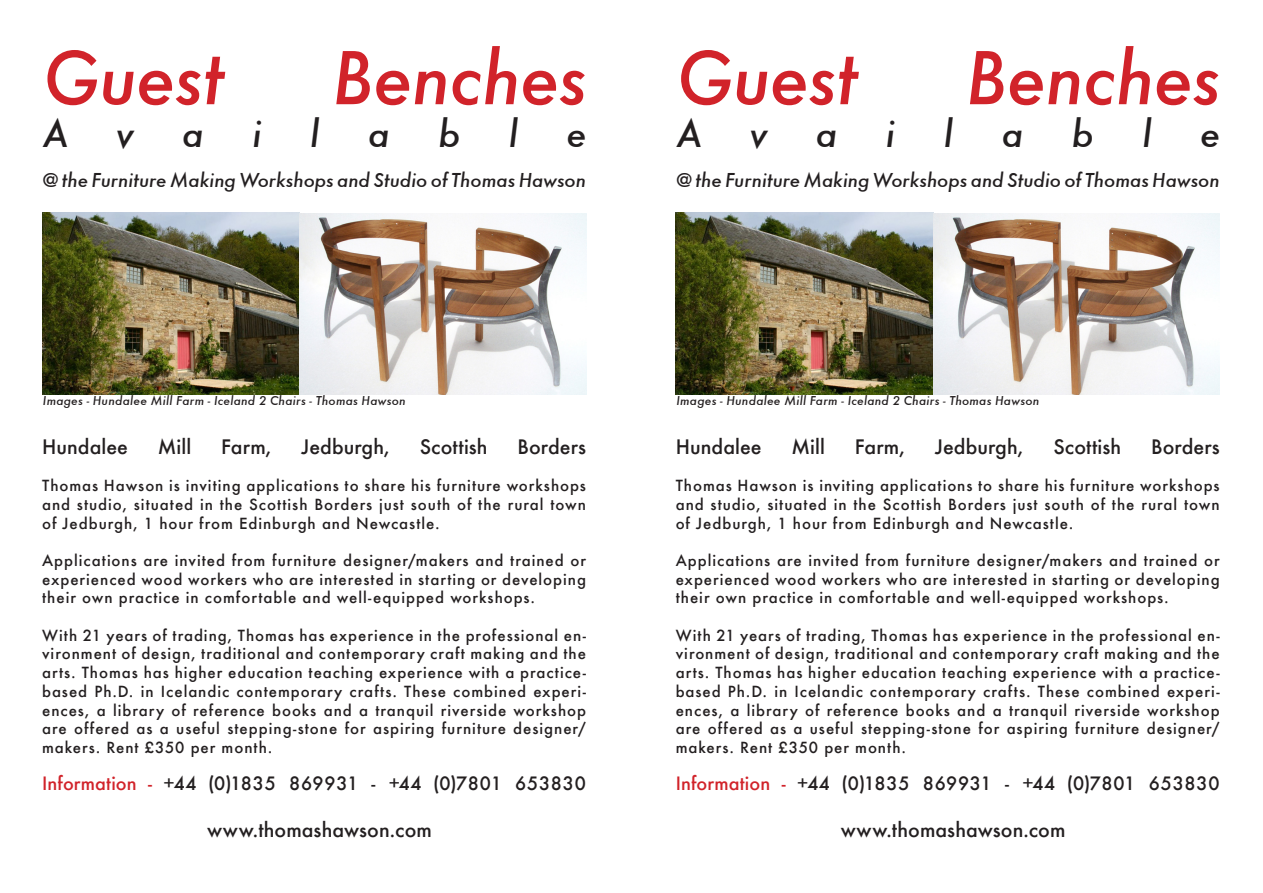
<style>
.page{position:relative;width:1263px;height:893px;background:#fff}
.page>*{position:absolute;margin:0;border:0;box-sizing:border-box;transform-origin:0 0}
.t1{font:italic 500 70.5px "Futura";letter-spacing:-.015em;color:#d1232a}
.t2{font:italic 500 36px "Futura";color:#231f20}
.t3{font:500 19.5px "Futura";letter-spacing:.005em;color:#231f20}
.t4{font:italic 500 18.75px "Futura";color:#231f20}
.t5{font:500 18px "Futura";letter-spacing:.02em;color:#231f20}
.t6{font:500 15px/18.8px "Futura";letter-spacing:.065em;color:#231f20;text-align:justify}
.t7{font:italic 500 12px "Futura";letter-spacing:.015em;color:#231f20}
.s1{color:#d1232a}
</style>
<div class="page">
<img style="left:42px;top:213px;width:544px;height:182px">
<img style="left:676px;top:213px;width:543px;height:182px">
<p class="t1" style="left:43px;top:30px;width:182px">Guest</p>
<p class="t1" style="left:332px;top:30px;width:256px">Benches</p>
<p class="t2" style="left:43px;top:109px;width:27px">A</p>
<p class="t2" style="left:116px;top:109px;width:19px">v</p>
<p class="t2" style="left:182px;top:109px;width:23px">a</p>
<p class="t2" style="left:252px;top:109px;width:11px">i</p>
<p class="t2" style="left:310px;top:109px;width:11px">l</p>
<p class="t2" style="left:438px;top:109px;width:24px">b</p>
<p class="t2" style="left:509px;top:109px;width:11px">l</p>
<p class="t2" style="left:567px;top:109px;width:22px">e</p>
<p class="t2" style="left:368px;top:109px;width:23px">a</p>
<p class="t1" style="left:676px;top:30px;width:182px">Guest</p>
<p class="t1" style="left:966px;top:30px;width:256px">Benches</p>
<p class="t2" style="left:676px;top:109px;width:27px">A</p>
<p class="t2" style="left:750px;top:109px;width:19px">v</p>
<p class="t2" style="left:816px;top:109px;width:23px">a</p>
<p class="t2" style="left:886px;top:109px;width:11px">i</p>
<p class="t2" style="left:944px;top:109px;width:11px">l</p>
<p class="t2" style="left:1072px;top:109px;width:24px">b</p>
<p class="t2" style="left:1142px;top:109px;width:11px">l</p>
<p class="t2" style="left:1200px;top:109px;width:22px">e</p>
<p class="t2" style="left:1002px;top:109px;width:23px">a</p>
<p class="t4" style="left:42px;top:167px;width:545px">@ the Furniture Making Workshops and Studio of Thomas Hawson</p>
<p class="t4" style="left:676px;top:167px;width:545px">@ the Furniture Making Workshops and Studio of Thomas Hawson</p>
<p class="t7" style="left:43px;top:392px;width:364px">Images - Hundalee Mill Farm - Iceland 2 Chairs - Thomas Hawson</p>
<p class="t7" style="left:676px;top:392px;width:364px">Images - Hundalee Mill Farm - Iceland 2 Chairs - Thomas Hawson</p>
<p class="t3" style="left:42px;top:433px;width:87px">Hundalee</p>
<p class="t3" style="left:158px;top:433px;width:35px">Mill</p>
<p class="t3" style="left:221px;top:433px;width:52px">Farm,</p>
<p class="t3" style="left:301px;top:433px;width:90px">Jedburgh,</p>
<p class="t3" style="left:420px;top:433px;width:69px">Scottish</p>
<p class="t3" style="left:517px;top:433px;width:70px">Borders</p>
<p class="t6" style="left:42px;top:476px;width:545px">Thomas Hawson is inviting applications to share his furniture workshops and studio, situated in the Scottish Borders just south of the rural town of Jedburgh, 1 hour from Edinburgh and Newcastle.</p>
<p class="t6" style="left:42px;top:551px;width:545px">Applications are invited from furniture designer/makers and trained or experienced wood workers who are interested in starting or developing their own practice in comfortable and well-equipped workshops.</p>
<p class="t6" style="left:42px;top:626px;width:545px">With 21 years of trading, Thomas has experience in the professional en&shy;vironment of design, traditional and contemporary craft making and the arts. Thomas has higher education teaching experience with a practice&shy;based Ph.D. in Icelandic contemporary crafts. These combined experi&shy;ences, a library of reference books and a tranquil riverside workshop are offered as a useful stepping-stone for aspiring furniture designer/ makers. Rent £350 per month.</p>
<p class="t5" style="left:42px;top:771px;width:545px"><span class="s1">Information -</span> +44 (0)1835 869931 - +44 (0)7801 653830</p>
<p class="t3" style="left:676px;top:433px;width:87px">Hundalee</p>
<p class="t3" style="left:791px;top:433px;width:35px">Mill</p>
<p class="t3" style="left:855px;top:433px;width:52px">Farm,</p>
<p class="t3" style="left:935px;top:433px;width:90px">Jedburgh,</p>
<p class="t3" style="left:1053px;top:433px;width:69px">Scottish</p>
<p class="t3" style="left:1151px;top:433px;width:70px">Borders</p>
<p class="t6" style="left:676px;top:476px;width:545px">Thomas Hawson is inviting applications to share his furniture workshops and studio, situated in the Scottish Borders just south of the rural town of Jedburgh, 1 hour from Edinburgh and Newcastle.</p>
<p class="t6" style="left:676px;top:551px;width:545px">Applications are invited from furniture designer/makers and trained or experienced wood workers who are interested in starting or developing their own practice in comfortable and well-equipped workshops.</p>
<p class="t6" style="left:676px;top:626px;width:545px">With 21 years of trading, Thomas has experience in the professional en&shy;vironment of design, traditional and contemporary craft making and the arts. Thomas has higher education teaching experience with a practice&shy;based Ph.D. in Icelandic contemporary crafts. These combined experi&shy;ences, a library of reference books and a tranquil riverside workshop are offered as a useful stepping-stone for aspiring furniture designer/ makers. Rent £350 per month.</p>
<p class="t5" style="left:676px;top:771px;width:545px"><span class="s1">Information -</span> +44 (0)1835 869931 - +44 (0)7801 653830</p>
<p class="t3" style="left:207px;top:816px;width:226px">www.thomashawson.com</p>
<p class="t3" style="left:841px;top:816px;width:226px">www.thomashawson.com</p>
</div>
